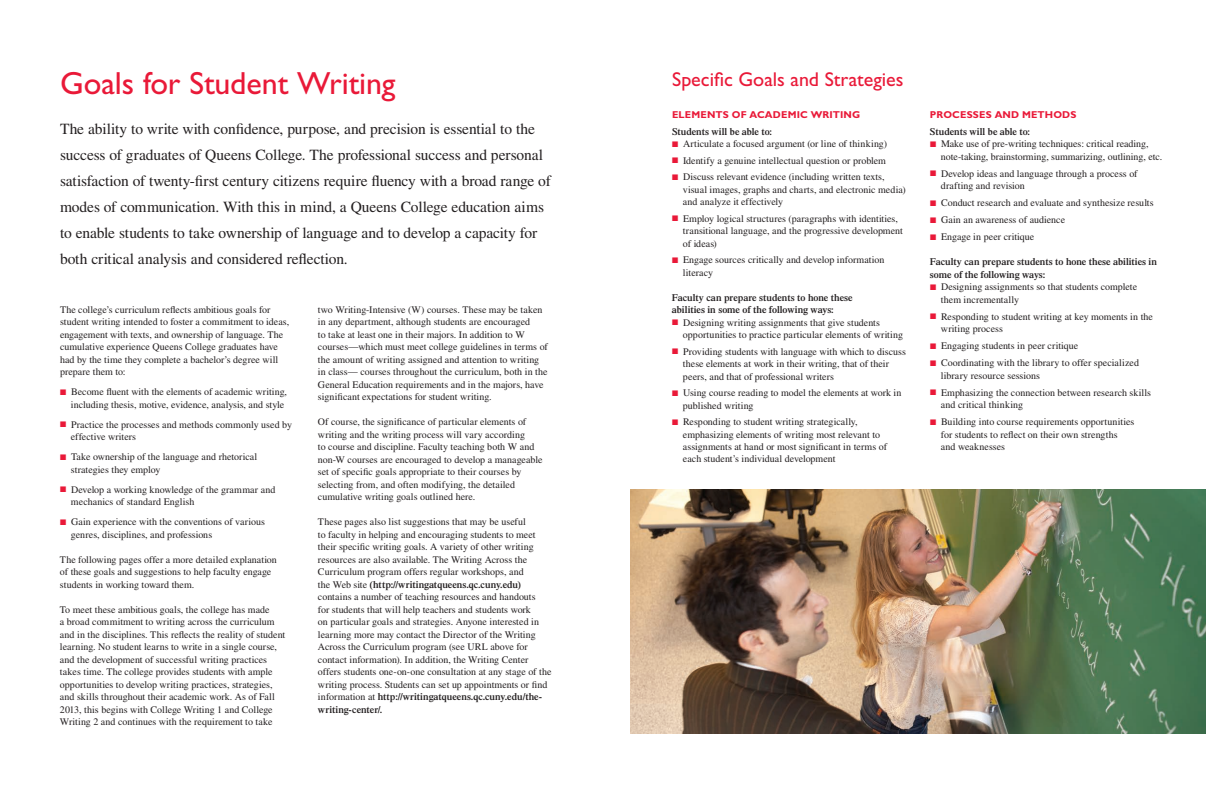
<style>
.page{position:relative;width:1224px;height:792px;background:#fff}
.page>*{position:absolute;margin:0;border:0;box-sizing:border-box;transform-origin:0 0}
.t1{font:32px "Gill Sans Std";letter-spacing:-.005em;color:#e91938}
.t2{font:20px "Gill Sans Std";color:#e91938}
.t3{font:15.5px/26px "Times LT Std";letter-spacing:-.01em;color:#231f20}
.t4{font:10px/12.5px "Times LT Std";color:#231f20}
.t5{font:600 10px/12.5px "Times LT Std";letter-spacing:-.005em;color:#231f20}
.t6{font:700 10px "Gill Sans Std";letter-spacing:.015em;color:#e91938}
.s1{color:#e91938}
.s2{font-weight:600}
</style>
<div class="page">
<img style="left:630px;top:490px;width:576px;height:243px">
<p class="t1" style="left:60px;top:65px;width:337px">Goals for Student Writing</p>
<p class="t3" style="left:60px;top:116px;width:492px">The ability to write with confidence, purpose, and precision is essential to the success of graduates of Queens College. The professional success and personal satisfaction of twenty-first century citizens require fluency with a broad range of modes of communication. With this in mind, a Queens College education aims to enable students to take ownership of language and to develop a capacity for both critical analysis and considered reflection.</p>
<p class="t4" style="left:60px;top:303px;width:231px">The college’s curriculum reflects ambitious goals for student writing intended to foster a commitment to ideas, engagement with texts, and ownership of language. The cumulative experience Queens College graduates have had by the time they complete a bachelor’s degree will prepare them to:</p>
<p class="t4" style="left:60px;top:386px;width:229px;text-align:right"><span class="s1">■</span> Become fluent with the elements of academic writing, including thesis, motive, evidence, analysis, and style</p>
<p class="t4" style="left:71px;top:418px;width:223px;text-indent:-11px"><span class="s1">■</span> Practice the processes and methods commonly used by effective writers</p>
<p class="t4" style="left:71px;top:451px;width:188px;text-indent:-11px"><span class="s1">■</span> Take ownership of the language and rhetorical strategies they employ</p>
<p class="t4" style="left:71px;top:483px;width:206px;text-indent:-11px"><span class="s1">■</span> Develop a working knowledge of the grammar and mechanics of standard English</p>
<p class="t4" style="left:71px;top:516px;width:195px;text-indent:-11px"><span class="s1">■</span> Gain experience with the conventions of various genres, disciplines, and professions</p>
<p class="t4" style="left:60px;top:553px;width:218px">The following pages offer a more detailed explanation of these goals and suggestions to help faculty engage students in working toward them.</p>
<p class="t4" style="left:60px;top:603px;width:227px">To meet these ambitious goals, the college has made<br>a broad commitment to writing across the curriculum and in the disciplines. This reflects the reality of student learning. No student learns to write in a single course, and the development of successful writing practices takes time. The college provides students with ample opportunities to develop writing practices, strategies, and skills throughout their academic work. As of Fall 2013, this begins with College Writing 1 and College Writing 2 and continues with the requirement to take</p>
<p class="t4" style="left:318px;top:303px;width:231px">two Writing-Intensive (W) courses. These may be taken in any department, although students are encouraged<br>to take at least one in their majors. In addition to W courses—which must meet college guidelines in terms of the amount of writing assigned and attention to writing in class— courses throughout the curriculum, both in the General Education requirements and in the majors, have significant expectations for student writing.</p>
<p class="t4" style="left:318px;top:416px;width:226px">Of course, the significance of particular elements of writing and the writing process will vary according<br>to course and discipline. Faculty teaching both W and non-W courses are encouraged to develop a manageable set of specific goals appropriate to their courses by selecting from, and often modifying, the detailed cumulative writing goals outlined here.</p>
<p class="t4" style="left:318px;top:516px;width:235px">These pages also list suggestions that may be useful<br>to faculty in helping and encouraging students to meet their specific writing goals. A variety of other writing resources are also available. The Writing Across the Curriculum program offers regular workshops, and<br>the Web site <span class="s2">(http://writingatqueens.qc.cuny.edu) </span>contains a number of teaching resources and handouts<br>for students that will help teachers and students work<br>on particular goals and strategies. Anyone interested in learning more may contact the Director of the Writing Across the Curriculum program (see URL above for contact information). In addition, the Writing Center offers students one-on-one consultation at any stage of the writing process. Students can set up appointments or find information at <span class="s2">http://writingatqueens.qc.cuny.edu/the&shy;writing-center/.</span></p>
<p class="t2" style="left:672px;top:67px;width:233px">Specific Goals and Strategies</p>
<p class="t6" style="left:672px;top:109px;width:190px">ELEMENTS OF ACADEMIC WRITING</p>
<p class="t5" style="left:672px;top:125px;width:102px">Students will be able to:</p>
<p class="t4" style="left:672px;top:137px;width:217px"><span class="s1">■</span> Articulate a focused argument (or line of thinking)</p>
<p class="t4" style="left:672px;top:154px;width:216px"><span class="s1">■</span> Identify a genuine intellectual question or problem</p>
<p class="t4" style="left:683px;top:170px;width:224px;text-indent:-11px"><span class="s1">■</span> Discuss relevant evidence (including written texts, visual images, graphs and charts, and electronic media) and analyze it effectively</p>
<p class="t4" style="left:683px;top:212px;width:221px;text-indent:-11px"><span class="s1">■</span> Employ logical structures (paragraphs with identities, transitional language, and the progressive development of ideas)</p>
<p class="t4" style="left:683px;top:253px;width:203px;text-indent:-11px"><span class="s1">■</span> Engage sources critically and develop information literacy</p>
<p class="t5" style="left:672px;top:291px;width:182px">Faculty can prepare students to hone these</p>
<p class="t5" style="left:672px;top:303px;width:163px">abilities in some of the following ways:</p>
<p class="t4" style="left:683px;top:316px;width:222px;text-indent:-11px"><span class="s1">■</span> Designing writing assignments that give students opportunities to practice particular elements of writing</p>
<p class="t4" style="left:683px;top:345px;width:225px;text-indent:-11px"><span class="s1">■</span> Providing students with language with which to discuss these elements at work in their writing, that of their peers, and that of professional writers</p>
<p class="t4" style="left:683px;top:386px;width:220px;text-indent:-11px"><span class="s1">■</span> Using course reading to model the elements at work in published writing</p>
<p class="t4" style="left:683px;top:416px;width:206px;text-indent:-11px"><span class="s1">■</span> Responding to student writing strategically, emphasizing elements of writing most relevant to assignments at hand or most significant in terms of each student’s individual development</p>
<p class="t6" style="left:930px;top:109px;width:148px">PROCESSES AND METHODS</p>
<p class="t5" style="left:930px;top:125px;width:102px">Students will be able to:</p>
<p class="t4" style="left:941px;top:137px;width:223px;text-indent:-11px"><span class="s1">■</span> Make use of pre-writing techniques: critical reading, note-taking, brainstorming, summarizing, outlining, etc.</p>
<p class="t4" style="left:941px;top:167px;width:198px;text-indent:-11px"><span class="s1">■</span> Develop ideas and language through a process of drafting and revision</p>
<p class="t4" style="left:930px;top:196px;width:225px"><span class="s1">■</span> Conduct research and evaluate and synthesize results</p>
<p class="t4" style="left:930px;top:213px;width:137px"><span class="s1">■</span> Gain an awareness of audience</p>
<p class="t4" style="left:930px;top:230px;width:106px"><span class="s1">■</span> Engage in peer critique</p>
<p class="t5" style="left:930px;top:255px;width:229px">Faculty can prepare students to hone these abilities in some of the following ways:</p>
<p class="t4" style="left:941px;top:280px;width:198px;text-indent:-11px"><span class="s1">■</span> Designing assignments so that students complete them incrementally</p>
<p class="t4" style="left:941px;top:310px;width:214px;text-indent:-11px"><span class="s1">■</span> Responding to student writing at key moments in the writing process</p>
<p class="t4" style="left:930px;top:339px;width:150px"><span class="s1">■</span> Engaging students in peer critique</p>
<p class="t4" style="left:941px;top:356px;width:200px;text-indent:-11px"><span class="s1">■</span> Coordinating with the library to offer specialized library resource sessions</p>
<p class="t4" style="left:941px;top:386px;width:212px;text-indent:-11px"><span class="s1">■</span> Emphasizing the connection between research skills and critical thinking</p>
<p class="t4" style="left:941px;top:415px;width:195px;text-indent:-11px"><span class="s1">■</span> Building into course requirements opportunities for students to reflect on their own strengths and weaknesses</p>
</div>
